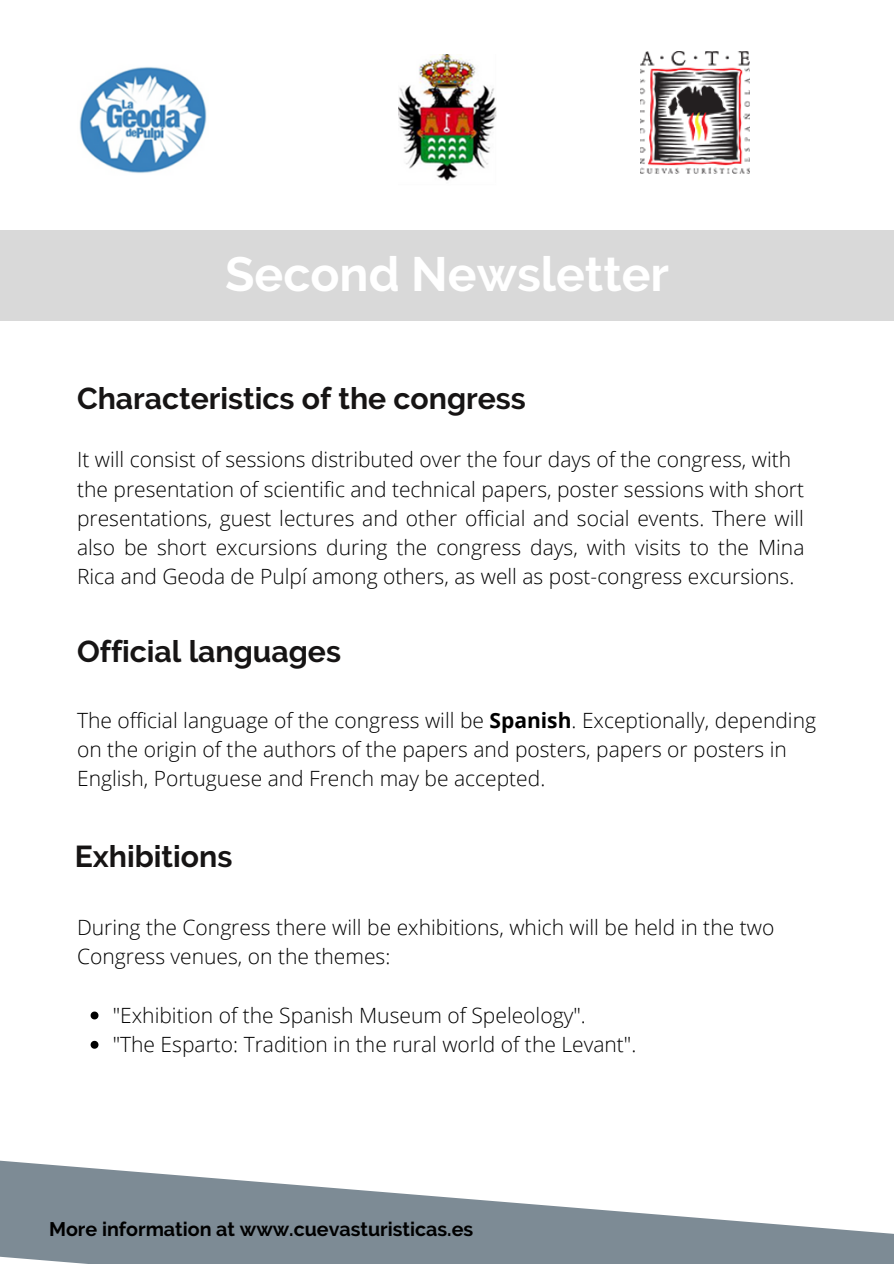
<style>
.page{position:relative;width:894px;height:1264px;background:#fff}
.page>*{position:absolute;margin:0;border:0;box-sizing:border-box;transform-origin:0 0}
.t1{font:700 48px "Raleway";color:#fff}
.t2{font:700 30.15px "Raleway";color:#161414}
.t3{font:300 21px/29.2px "Open Sans";color:#000}
.t4{font:700 19.65px "Raleway";color:#000}
.s1{font-weight:700}
</style>
<div class="page">
<svg style="left:0;top:1160px;width:893px;height:103px;fill:#7d8b95"></svg>
<div style="left:0;top:230px;width:893px;height:90px;background:#d9d9d9"></div>
<img style="left:79px;top:67px;width:128px;height:106px">
<img style="left:398px;top:54px;width:98px;height:127px">
<img style="left:640px;top:51px;width:109px;height:123px">
<svg style="left:91px;top:1011px;width:7px;height:8px"></svg>
<svg style="left:91px;top:1040px;width:7px;height:8px"></svg>
<h1 class="t1" style="left:225px;top:246px;width:445px">Second Newsletter</h1>
<h2 class="t2" style="left:77px;top:381px;width:450px">Characteristics of the congress</h2>
<p class="t3" style="left:77px;top:444px;width:728px">It will consist of sessions distributed over the four days of the congress, with the presentation of scientific and technical papers, poster sessions with short presentations, guest lectures and other official and social events. There will also be short excursions during the congress days, with visits to the Mina Rica and Geoda de Pulpí among others, as well as post-congress excursions.</p>
<h2 class="t2" style="left:77px;top:633px;width:265px">Official languages</h2>
<p class="t3" style="left:77px;top:705px;width:740px">The official language of the congress will be <span class="s1">Spanish</span>. Exceptionally, depending on the origin of the authors of the papers and posters, papers or posters in<br>English, Portuguese and French may be accepted.</p>
<h2 class="t2" style="left:75px;top:838px;width:159px">Exhibitions</h2>
<p class="t3" style="left:77px;top:912px;width:698px">During the Congress there will be exhibitions, which will be held in the two<br>Congress venues, on the themes:</p>
<p class="t3" style="left:113px;top:1000px;width:525px">"Exhibition of the Spanish Museum of Speleology".<br>"The Esparto: Tradition in the rural world of the Levant".</p>
<p class="t4" style="left:49px;top:1217px;width:425px">More information at www.cuevasturisticas.es</p>
</div>
